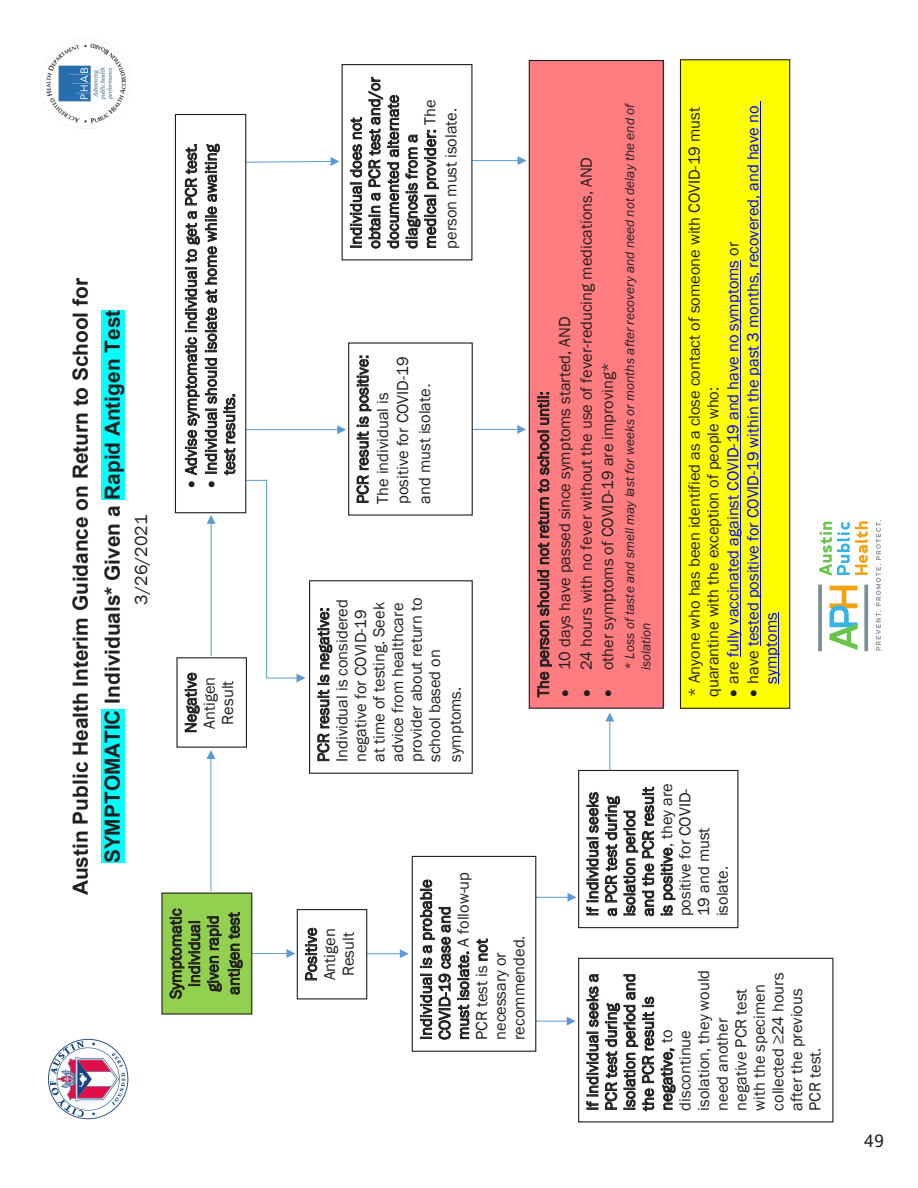
<style>
.page{position:relative;width:918px;height:1188px;background:#fff}
.page>*{position:absolute;margin:0;border:0;box-sizing:border-box;transform-origin:0 0}
.t1{font:700 20.85px/32px "Arial";color:#231f20;text-align:center}
.t2{font:18px "Schnebel Sans ME";color:#231f20}
.t3{font:17.85px "Franklin Gothic";letter-spacing:.005em;color:#231f20}
.t4{font:16.5px/18.6px "Franklin Gothic";color:#231f20}
.t5{font:16.5px/18.5px "Franklin Gothic";color:#00f}
.t6{font:italic 13.35px/16.5px "Franklin Gothic";color:#231f20}
.s1{font-family:"Arial";font-size:17.85px}
.s2{color:#231f20}
</style>
<div class="page">
<div style="left:101px;top:710px;width:24px;height:153px;background:#0ff"></div>
<div style="left:101px;top:310px;width:24px;height:190px;background:#0ff"></div>
<hr style="left:609px;top:720px;width:1px;height:95px;background:#5b9bd5">
<svg style="left:605px;top:713px;width:9px;height:8px"></svg>
<hr style="left:222px;top:953px;width:66px;height:1px;background:#5b9bd5">
<svg style="left:286px;top:949px;width:9px;height:9px"></svg>
<hr style="left:502px;top:897px;width:67px;height:1px;background:#5b9bd5">
<svg style="left:568px;top:893px;width:8px;height:9px"></svg>
<hr style="left:501px;top:1021px;width:67px;height:1px;background:#5b9bd5">
<svg style="left:567px;top:1017px;width:9px;height:9px"></svg>
<hr style="left:335px;top:953px;width:66px;height:1px;background:#5b9bd5">
<svg style="left:400px;top:949px;width:9px;height:9px"></svg>
<hr style="left:219px;top:480px;width:47px;height:1px;background:#5b9bd5">
<hr style="left:201px;top:429px;width:138px;height:1px;background:#5b9bd5">
<svg style="left:337px;top:425px;width:9px;height:9px"></svg>
<svg style="left:246px;top:157px;width:93px;height:9px"></svg>
<hr style="left:418px;top:160px;width:101px;height:1px;background:#5b9bd5">
<svg style="left:518px;top:156px;width:8px;height:9px"></svg>
<hr style="left:418px;top:429px;width:101px;height:1px;background:#5b9bd5">
<svg style="left:517px;top:425px;width:9px;height:9px"></svg>
<div style="left:175px;top:115px;width:71px;height:398px;background:#fff"></div>
<div style="left:175px;top:114px;width:71px;height:399px;border:1px solid #231f20"></div>
<div style="left:349px;top:343px;width:123px;height:172px;background:#fff"></div>
<div style="left:348px;top:342px;width:125px;height:174px;border:1px solid #231f20"></div>
<div style="left:342px;top:65px;width:130px;height:195px;background:#fff"></div>
<div style="left:309px;top:580px;width:164px;height:194px;border:1px solid #231f20"></div>
<div style="left:529px;top:61px;width:134px;height:647px;background:#ff7c80"></div>
<div style="left:529px;top:60px;width:135px;height:649px;border:1px solid #231f20"></div>
<div style="left:412px;top:856px;width:124px;height:195px;background:#fff"></div>
<div style="left:412px;top:856px;width:124px;height:196px;border:1px solid #231f20"></div>
<div style="left:176px;top:657px;width:71px;height:91px;border:1px solid #231f20"></div>
<div style="left:297px;top:910px;width:70px;height:89px;background:#fff"></div>
<div style="left:297px;top:909px;width:70px;height:90px;border:1px solid #231f20"></div>
<div style="left:162px;top:893px;width:90px;height:121px;background:#92d050"></div>
<hr style="left:211px;top:757px;width:1px;height:134px;background:#5b9bd5">
<svg style="left:207px;top:750px;width:8px;height:9px"></svg>
<hr style="left:211px;top:522px;width:1px;height:134px;background:#5b9bd5">
<svg style="left:207px;top:515px;width:9px;height:9px"></svg>
<svg style="left:266px;top:479px;width:39px;height:204px"></svg>
<div style="left:578px;top:770px;width:160px;height:158px;border:1px solid #231f20"></div>
<div style="left:578px;top:958px;width:255px;height:164px;border:1px solid #231f20"></div>
<svg style="left:48px;top:1039px;width:80px;height:80px"></svg>
<img style="left:40px;top:43px;width:86px;height:86px">
<svg style="left:876px;top:520px;width:5px;height:131px"></svg>
<svg style="left:819px;top:521px;width:49px;height:55px"></svg>
<svg style="left:818px;top:585px;width:50px;height:66px"></svg>
<div style="left:680px;top:60px;width:110px;height:648px;background:#ff0"></div>
<div style="left:680px;top:59px;width:110px;height:650px;border:1px solid #231f20"></div>
<hr style="left:740px;top:260px;width:1px;height:397px;background:#00f">
<hr style="left:760px;top:101px;width:1px;height:545px;background:#00f">
<hr style="left:778px;top:613px;width:1px;height:71px;background:#00f">
<p class="t1" style="left:65px;top:895px;width:619px;rotate:-90deg">Austin Public Health Interim Guidance on Return to School for<br>SYMPTOMATIC Individuals* Given a Rapid Antigen Test</p>
<p class="t3" style="left:130px;top:605px;width:91px;rotate:-90deg">3/26/2021</p>
<p class="t4" style="left:182px;top:488px;width:346px;rotate:-90deg">• Advise symptomatic individual to get a PCR test.</p>
<p class="t4" style="left:202px;top:475px;width:332px;text-indent:-13px;rotate:-90deg">• Individual should isolate at home while awaiting test results.</p>
<p class="t4" style="left:182px;top:733px;width:62px;rotate:-90deg">Negative<br>Antigen<br>Result</p>
<p class="t4" style="left:167px;top:999px;width:92px;text-align:center;rotate:-90deg">Symptomatic individual given rapid</p>
<p class="t4" style="left:225px;top:995px;width:84px;rotate:-90deg">antigen test</p>
<p class="t4" style="left:347px;top:249px;width:173px;rotate:-90deg">Individual does not obtain a PCR test and/or documented alternate diagnosis from a medical provider: The</p>
<p class="t4" style="left:442px;top:249px;width:142px;rotate:-90deg">person must isolate.</p>
<p class="t4" style="left:353px;top:504px;width:151px;line-height:20px;rotate:-90deg">PCR result is positive:<br>The individual is positive for COVID-19</p>
<p class="t4" style="left:416px;top:504px;width:122px;rotate:-90deg">and must isolate<span class="s1">.</span></p>
<p class="t4" style="left:314px;top:762px;width:166px;rotate:-90deg">PCR result is negative:<br>Individual is considered negative for COVID-19 at time of testing. Seek advice from healthcare provider about return to school based on</p>
<p class="t4" style="left:446px;top:762px;width:77px;rotate:-90deg">symptoms.</p>
<p class="t4" style="left:302px;top:981px;width:55px;text-align:justify;rotate:-90deg">Positive Antigen Result</p>
<p class="t4" style="left:417px;top:1040px;width:170px;rotate:-90deg">Individual is a probable<br>COVID-19 case and must isolate. A follow-up<br>PCR test is not necessary or recommended.</p>
<p class="t4" style="left:577px;top:697px;width:541px;rotate:-90deg">• 24 hours with no fever without the use of fever-reducing medications, AND</p>
<p class="t4" style="left:556px;top:697px;width:382px;rotate:-90deg">• 10 days have passed since symptoms started, AND</p>
<p class="t4" style="left:599px;top:697px;width:336px;rotate:-90deg">• other symptoms of COVID-19 are improving*</p>
<p class="t4" style="left:534px;top:697px;width:307px;rotate:-90deg">The person should not return to school until:</p>
<p class="t6" style="left:622px;top:670px;width:569px;rotate:-90deg">* Loss of taste and smell may last for weeks or months after recovery and need not delay the end of isolation</p>
<p class="t5" style="left:744px;top:684px;width:580px;text-indent:-13px;rotate:-90deg"><span class="s2">• have</span> tested positive for COVID-19 within the past 3 months, recovered, and have no symptoms</p>
<p class="t4" style="left:685px;top:697px;width:591px;rotate:-90deg">* Anyone who has been identified as a close contact of someone with COVID-19 must quarantine with the exception of people who:</p>
<p class="t5" style="left:724px;top:697px;width:457px;rotate:-90deg"><span class="s2">• are</span> fully vaccinated against COVID-19 and have no symptoms <span class="s2">or</span></p>
<p class="t4" style="left:584px;top:916px;width:135px;rotate:-90deg">If individual seeks a PCR test during isolation period and the PCR result is positive, they are positive for COVID-<br>19 and must isolate.</p>
<p class="t4" style="left:584px;top:1111px;width:142px;rotate:-90deg">If individual seeks a<br>PCR test during isolation period and the PCR result is negative, to discontinue isolation, they would need another negative PCR test with the specimen collected ≥24 hours after the previous<br>PCR test.</p>
<p class="t2" style="left:864px;top:1128px;width:22px">49</p>
</div>
